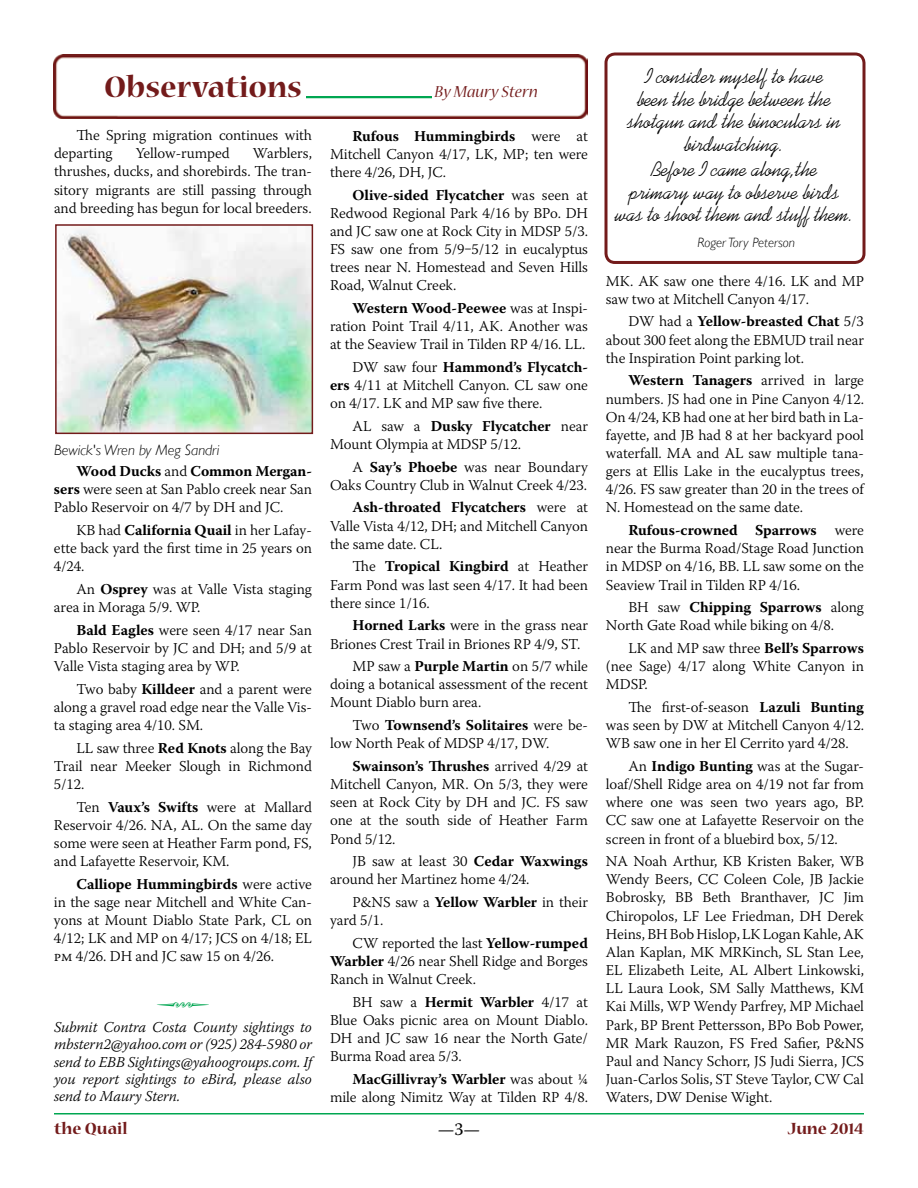
<style>
.page{position:relative;width:918px;height:1188px;background:#fff}
.page>*{position:absolute;margin:0;border:0;box-sizing:border-box;transform-origin:0 0}
.t1{font:700 33px "Nueva Std";color:#731b1b}
.t2{font:30px "Type Embellishments One Let Plain";color:#00a651}
.t3{font:21px/22.5px "Kaufmann BT";color:#000;text-align:center}
.t4{font:700 18px "Nueva Std";color:#731b1b}
.t5{font:italic 18px "Nueva Std";color:#731b1b}
.t6{font:18px "Warnock Pro";color:#000}
.t7{font:300 15px/18.1px "Warnock Pro";letter-spacing:-.005em;color:#000;text-align:justify}
.t8{font:italic 300 15px/17.2px "Warnock Pro";letter-spacing:-.005em;color:#000;text-align:justify}
.t9{font:italic 300 15px "Gill Sans";color:#000}
.t10{font:italic 300 13.5px "Gill Sans";color:#000}
.s1{font-weight:700}
</style>
<div class="page">
<hr style="left:54px;top:1113px;width:810px;height:1px;background:#00a651">
<img style="left:54px;top:54px;width:534px;height:64px">
<hr style="left:306px;top:96px;width:126px;height:2px;background:#00a651">
<img style="left:58px;top:227px;width:252px;height:204px">
<div style="left:55px;top:224px;width:258px;height:210px;border:2px solid #731b1b"></div>
<div style="left:604px;top:52px;width:262px;height:212px;border:3px solid #731b1b;border-radius:9px"></div>
<h1 class="t1" style="left:104px;top:72px;width:199px">Observations</h1>
<p class="t5" style="left:435px;top:84px;width:105px">By Maury Stern</p>
<p class="t7" style="left:330px;top:126px;width:259px;text-indent:22px"><span class="s1">Rufous Hummingbirds</span> were at Mitchell Canyon 4/17, LK, MP; ten were there 4/26, DH, JC.</p>
<p class="t7" style="left:330px;top:185px;width:260px;text-indent:22px"><span class="s1">Olive-sided Flycatcher</span> was seen at Redwood Regional Park 4/16 by BPo. DH and JC saw one at Rock City in MDSP 5/3.<br>FS saw one from 5/9‒5/12 in eucalyptus trees near N. Homestead and Seven Hills Road, Walnut Creek.</p>
<p class="t7" style="left:330px;top:299px;width:260px;text-indent:22px"><span class="s1">Western Wood-Peewee</span> was at Inspi&shy;ration Point Trail 4/11, AK. Another was at the Seaview Trail in Tilden RP 4/16. LL.</p>
<p class="t7" style="left:330px;top:358px;width:259px;text-indent:23px">DW saw four <span class="s1">Hammond’s Flycatch&shy;ers</span> 4/11 at Mitchell Canyon. CL saw one on 4/17. LK and MP saw five there.</p>
<p class="t7" style="left:330px;top:417px;width:260px;text-indent:22px">AL saw a <span class="s1">Dusky Flycatcher</span> near<br>Mount Olympia at MDSP 5/12.</p>
<p class="t7" style="left:330px;top:457px;width:260px;text-align:right">A <span class="s1">Say’s Phoebe</span> was near Boundary<br>Oaks Country Club in Walnut Creek 4/23.</p>
<p class="t7" style="left:330px;top:498px;width:260px;text-indent:23px"><span class="s1">Ash-throated Flycatchers</span> were at Valle Vista 4/12, DH; and Mitchell Canyon the same date. CL.</p>
<p class="t7" style="left:330px;top:557px;width:259px;text-indent:22px">The <span class="s1">Tropical Kingbird</span> at Heather Farm Pond was last seen 4/17. It had been there since 1/16.</p>
<p class="t7" style="left:330px;top:616px;width:259px;text-indent:22px"><span class="s1">Horned Larks</span> were in the grass near<br>Briones Crest Trail in Briones RP 4/9, ST.</p>
<p class="t7" style="left:330px;top:657px;width:259px;text-indent:22px">MP saw a <span class="s1">Purple Martin</span> on 5/7 while doing a botanical assessment of the recent Mount Diablo burn area.</p>
<p class="t7" style="left:330px;top:716px;width:259px;text-indent:22px">Two <span class="s1">Townsend’s Solitaires</span> were be&shy;low North Peak of MDSP 4/17, DW.</p>
<p class="t7" style="left:330px;top:757px;width:260px;text-indent:22px"><span class="s1">Swainson’s Thrushes</span> arrived 4/29 at Mitchell Canyon, MR. On 5/3, they were seen at Rock City by DH and JC. FS saw one at the south side of Heather Farm Pond 5/12.</p>
<p class="t7" style="left:330px;top:852px;width:260px;text-indent:22px">JB saw at least 30 <span class="s1">Cedar Waxwings </span>around her Martinez home 4/24.</p>
<p class="t7" style="left:330px;top:893px;width:260px;text-indent:22px">P&amp;NS saw a <span class="s1">Yellow Warbler</span> in their yard 5/1.</p>
<p class="t7" style="left:330px;top:934px;width:260px;text-indent:22px">CW reported the last <span class="s1">Yellow-rumped Warbler</span> 4/26 near Shell Ridge and Borges Ranch in Walnut Creek.</p>
<p class="t7" style="left:330px;top:992px;width:259px;text-indent:22px">BH saw a <span class="s1">Hermit Warbler</span> 4/17 at Blue Oaks picnic area on Mount Diablo.<br>DH and JC saw 16 near the North Gate/ Burma Road area 5/3.</p>
<p class="t7" style="left:330px;top:1070px;width:259px;text-align:right"><span class="s1">MacGillivray’s Warbler</span> was about ¼ mile along Nimitz Way at Tilden RP 4/8.</p>
<p class="t7" style="left:54px;top:126px;width:259px;text-indent:22px">The Spring migration continues with departing</p>
<p class="t7" style="left:54px;top:144px;width:259px;text-indent:199px">Warblers, thrushes, ducks, and shorebirds. The tran&shy;sitory migrants are still passing through and breeding has begun for local breeders.</p>
<p class="t7" style="left:136px;top:144px;width:96px">Yellow-rumped</p>
<p class="t9" style="left:54px;top:441px;width:167px">Bewick's Wren by Meg Sandri</p>
<p class="t7" style="left:54px;top:462px;width:260px;text-indent:23px"><span class="s1">Wood Ducks</span> and <span class="s1">Common Mergan&shy;sers</span> were seen at San Pablo creek near San Pablo Reservoir on 4/7 by DH and JC.</p>
<p class="t7" style="left:54px;top:521px;width:259px;text-indent:22px">KB had <span class="s1">California Quail</span> in her Lafay&shy;ette back yard the first time in 25 years on 4/24.</p>
<p class="t7" style="left:54px;top:580px;width:259px;text-indent:22px">An <span class="s1">Osprey</span> was at Valle Vista staging area in Moraga 5/9. WP.</p>
<p class="t7" style="left:54px;top:621px;width:259px;text-indent:22px"><span class="s1">Bald Eagles</span> were seen 4/17 near San Pablo Reservoir by JC and DH; and 5/9 at Valle Vista staging area by WP.</p>
<p class="t7" style="left:54px;top:680px;width:259px;text-indent:22px">Two baby <span class="s1">Killdeer</span> and a parent were along a gravel road edge near the Valle Vis&shy;ta staging area 4/10. SM.</p>
<p class="t7" style="left:54px;top:738px;width:259px;text-indent:22px">LL saw three <span class="s1">Red Knots</span> along the Bay Trail near Meeker Slough in Richmond 5/12.</p>
<p class="t7" style="left:54px;top:797px;width:260px;text-indent:22px">Ten <span class="s1">Vaux’s Swifts</span> were at Mallard Reservoir 4/26. NA, AL. On the same day some were seen at Heather Farm pond, FS, and Lafayette Reservoir, KM.</p>
<p class="t7" style="left:54px;top:875px;width:260px;text-indent:22px"><span class="s1">Calliope Hummingbirds</span> were active in the sage near Mitchell and White Can&shy;yons at Mount Diablo State Park, CL on 4/12; LK and MP on 4/17; JCS on 4/18; EL pm 4/26. DH and JC saw 15 on 4/26.</p>
<h2 class="t2" style="left:156px;top:993px;width:56px">Q</h2>
<p class="t8" style="left:54px;top:1036px;width:260px">mbstern2@yahoo.com or (925) 284-5980 or send to EBB Sightings@yahoogroups.com. If you report sightings to eBird, please also send to Maury Stern.</p>
<p class="t8" style="left:54px;top:1018px;width:260px">Submit Contra Costa County sightings to</p>
<h3 class="t3" style="left:628px;top:66px;width:215px">I consider myself to have been the bridge between the shotgun and the binoculars in birdwatching.</h3>
<h3 class="t3" style="left:616px;top:159px;width:240px">Before I came along,the<br>primary way to observe birds was to shoot them and stuff them.</h3>
<p class="t10" style="left:697px;top:235px;width:99px">Roger Tory Peterson</p>
<p class="t7" style="left:606px;top:271px;width:259px">MK. AK saw one there 4/16. LK and MP saw two at Mitchell Canyon 4/17.</p>
<p class="t7" style="left:606px;top:312px;width:260px;text-indent:22px">DW had a <span class="s1">Yellow-breasted Chat</span> 5/3 about 300 feet along the EBMUD trail near the Inspiration Point parking lot.</p>
<p class="t7" style="left:606px;top:371px;width:260px;text-indent:23px"><span class="s1">Western Tanagers</span> arrived in large numbers. JS had one in Pine Canyon 4/12.<br>On 4/24, KB had one at her bird bath in La&shy;fayette, and JB had 8 at her backyard pool waterfall. MA and AL saw multiple tana&shy;gers at Ellis Lake in the eucalyptus trees, 4/26. FS saw greater than 20 in the trees of N. Homestead on the same date.</p>
<p class="t7" style="left:606px;top:521px;width:260px;text-indent:22px"><span class="s1">Rufous-crowned Sparrows</span> were near the Burma Road/Stage Road Junction in MDSP on 4/16, BB. LL saw some on the Seaview Trail in Tilden RP 4/16.</p>
<p class="t7" style="left:606px;top:598px;width:259px;text-indent:22px">BH saw <span class="s1">Chipping Sparrows</span> along<br>North Gate Road while biking on 4/8.</p>
<p class="t7" style="left:606px;top:639px;width:260px;text-indent:22px">LK and MP saw three <span class="s1">Bell’s Sparrows </span>(nee Sage) 4/17 along White Canyon in MDSP.</p>
<p class="t7" style="left:606px;top:698px;width:260px;text-indent:22px">The first-of-season <span class="s1">Lazuli Bunting </span>was seen by DW at Mitchell Canyon 4/12.<br>WB saw one in her El Cerrito yard 4/28.</p>
<p class="t7" style="left:606px;top:757px;width:260px;text-indent:23px">An <span class="s1">Indigo Bunting</span> was at the Sugar&shy;loaf/Shell Ridge area on 4/19 not far from where one was seen two years ago, BP.<br>CC saw one at Lafayette Reservoir on the screen in front of a bluebird box, 5/12.</p>
<p class="t7" style="left:606px;top:852px;width:260px">NA Noah Arthur, KB Kristen Baker, WB Wendy Beers, CC Coleen Cole, JB Jackie Bobrosky, BB Beth Branthaver, JC Jim Chiropolos, LF Lee Friedman, DH Derek Heins, BH Bob Hislop, LK Logan Kahle, AK Alan Kaplan, MK MRKinch, SL Stan Lee, EL Elizabeth Leite, AL Albert Linkowski, LL Laura Look, SM Sally Matthews, KM Kai Mills, WP Wendy Parfrey, MP Michael Park, BP Brent Pettersson, BPo Bob Power, MR Mark Rauzon, FS Fred Safier, P&amp;NS Paul and Nancy Schorr, JS Judi Sierra, JCS Juan-Carlos Solis, ST Steve Taylor, CW Cal Waters, DW Denise Wight.</p>
<p class="t4" style="left:54px;top:1120px;width:75px">the Quail</p>
<p class="t6" style="left:438px;top:1118px;width:44px">—3—</p>
<p class="t4" style="left:788px;top:1120px;width:78px">June 2014</p>
</div>
